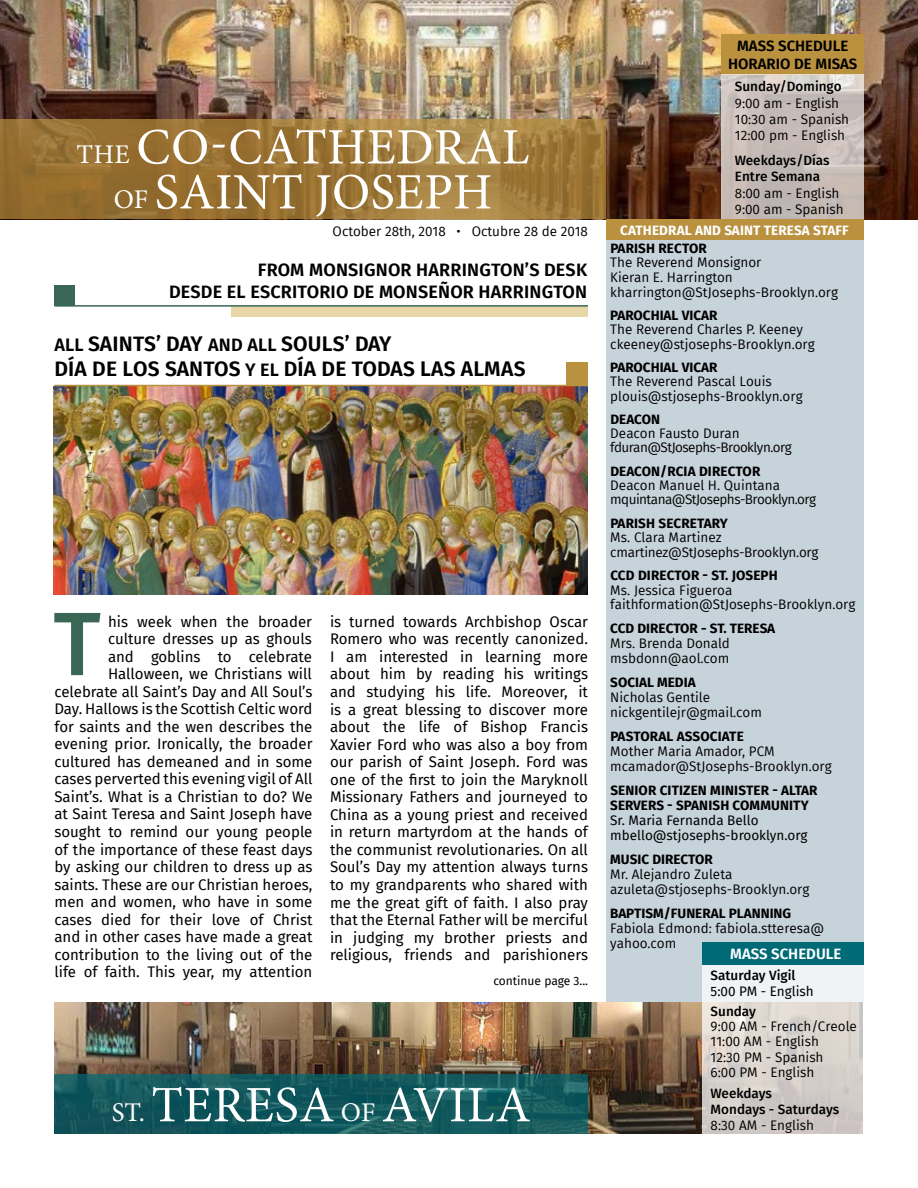
<style>
.page{position:relative;width:918px;height:1188px;background:#fff}
.page>*{position:absolute;margin:0;border:0;box-sizing:border-box;transform-origin:0 0}
.t1{font:500 90px "Fira Sans";color:#396655}
.t2{font:51px/45px "Minion Pro";letter-spacing:.01em;color:#fff;text-align:center}
.t3{font:600 21px/25.2px "Fira Sans";letter-spacing:.01em;color:#000}
.t4{font:600 18px/21.6px "Fira Sans";letter-spacing:.01em;color:#000;text-align:right}
.t5{font:15px/17.5px "Fira Sans";color:#000;text-align:justify}
.t6{font:600 15px/18px "Fira Sans";color:#000;text-align:center}
.t7{font:600 15px "Fira Sans";color:#fff}
.t8{font:13.5px/15px "Fira Sans";color:#000}
.t9{font:700 13.5px/15px "Fira Sans";color:#000}
.t10{font:13.5px/14.2px "Fira Sans";letter-spacing:-.04em;color:#000}
.t11{font:500 13.5px/16.2px "Fira Sans";color:#000}
.t12{font:13.5px/15px "Fira Sans";color:#000}
.t13{font:13.5px/14.5px "Fira Sans";letter-spacing:-.02em;color:#000}
.t14{font:700 13.5px "Fira Sans";letter-spacing:.01em;color:#fff}
.t15{font:12px "Fira Sans";color:#000}
.s1{font-size:27px}
.s2{font-size:18px}
</style>
<div class="page">
<img style="left:53px;top:387px;width:535px;height:208px">
<img style="left:0;top:0;width:918px;height:219px">
<div style="left:606px;top:238px;width:258px;height:764px;background:#c7d3db"></div>
<svg style="left:0;top:120px;width:606px;height:99px;background:#9d7738"></svg>
<div style="left:606px;top:219px;width:258px;height:20px;background:#b9913f"></div>
<div style="left:721px;top:34px;width:143px;height:40px;background:#b9913f"></div>
<svg style="left:721px;top:74px;width:143px;height:145px;background:#c8beba"></svg>
<div style="left:566px;top:362px;width:22px;height:23px;background:#b9913f"></div>
<hr style="left:54px;top:385px;width:534px;height:1px;background:#b9913f">
<img style="left:54px;top:1002px;width:648px;height:132px">
<svg style="left:54px;top:1075px;width:534px;height:59px;background:#14595e"></svg>
<svg style="left:702px;top:964px;width:162px;height:170px;background:#dbd8d4"></svg>
<div style="left:702px;top:942px;width:162px;height:22px;background:#006b77"></div>
<div style="left:231px;top:307px;width:357px;height:10px;background:#e8d7a6"></div>
<hr style="left:55px;top:305px;width:533px;height:2px;background:#396655">
<div style="left:55px;top:285px;width:20px;height:21px;background:#396655"></div>
<h2 class="t2" style="left:77px;top:125px;width:454px"><span class="s1">THE</span> CO-CATHEDRAL<br><span class="s1">OF</span> SAINT JOSEPH</h2>
<p class="t8" style="left:333px;top:224px;width:257px">October 28th, 2018 • Octubre 28 de 2018</p>
<p class="t4" style="left:169px;top:258px;width:420px">FROM MONSIGNOR HARRINGTON’S DESK<br>DESDE EL ESCRITORIO DE MONSEÑOR HARRINGTON</p>
<h3 class="t3" style="left:54px;top:330px;width:473px"><span class="s2">ALL</span> SAINTS’ DAY <span class="s2">AND ALL</span> SOULS’ DAY<br>DÍA DE LOS SANTOS <span class="s2">Y EL</span> DÍA DE TODAS LAS ALMAS</h3>
<h1 class="t1" style="left:53px;top:571px;width:49px">T</h1>
<p class="t5" style="left:108px;top:612px;width:206px">his week when the broader culture dresses up as ghouls and goblins to celebrate Halloween, we Christians will</p>
<p class="t5" style="left:54px;top:682px;width:260px">celebrate all Saint’s Day and All Soul’s Day. Hallows is the Scottish Celtic word for saints and the wen describes the evening prior. Ironically, the broader cultured has demeaned and in some cases perverted this evening vigil of All Saint’s. What is a Christian to do? We at Saint Teresa and Saint Joseph have sought to remind our young people of the importance of these feast days by asking our children to dress up as saints. These are our Christian heroes, men and women, who have in some cases died for their love of Christ and in other cases have made a great contribution to the living out of the life of faith. This year, my attention</p>
<p class="t5" style="left:330px;top:612px;width:260px">is turned towards Archbishop Oscar Romero who was recently canonized.<br>I am interested in learning more about him by reading his writings and studying his life. Moreover, it is a great blessing to discover more about the life of Bishop Francis Xavier Ford who was also a boy from our parish of Saint Joseph. Ford was one of the first to join the Maryknoll Missionary Fathers and journeyed to China as a young priest and received in return martyrdom at the hands of the communist revolutionaries. On all Soul’s Day my attention always turns to my grandparents who shared with me the great gift of faith. I also pray that the Eternal Father will be merciful in judging my brother priests and religious, friends and parishioners</p>
<p class="t15" style="left:493px;top:972px;width:96px">continue page 3...</p>
<h2 class="t2" style="left:112px;top:1083px;width:420px"><span class="s1">ST.</span> TERESA <span class="s1">OF</span> AVILA</h2>
<p class="t6" style="left:728px;top:36px;width:131px">MASS SCHEDULE<br>HORARIO DE MISAS</p>
<p class="t11" style="left:735px;top:78px;width:108px">Sunday/Domingo</p>
<p class="t8" style="left:735px;top:94px;width:116px;line-height:16.2px">9:00 am - English<br>10:30 am - Spanish<br>12:00 pm - English</p>
<p class="t11" style="left:735px;top:152px;width:96px">Weekdays/Días<br>Entre Semana</p>
<p class="t8" style="left:735px;top:184px;width:110px;line-height:16.2px">8:00 am - English<br>9:00 am - Spanish</p>
<p class="t14" style="left:620px;top:219px;width:230px">CATHEDRAL AND SAINT TERESA STAFF</p>
<p class="t9" style="left:610px;top:240px;width:98px">PARISH RECTOR</p>
<p class="t8" style="left:610px;top:255px;width:229px;line-height:14.5px">The Reverend Monsignor<br>Kieran E. Harrington kharrington@StJosephs-Brooklyn.org</p>
<p class="t9" style="left:610px;top:307px;width:109px">PAROCHIAL VICAR</p>
<p class="t8" style="left:610px;top:322px;width:206px;line-height:14.5px">The Reverend Charles P. Keeney ckeeney@stjosephs-Brooklyn.org</p>
<p class="t9" style="left:610px;top:359px;width:109px">PAROCHIAL VICAR</p>
<p class="t8" style="left:610px;top:374px;width:194px;line-height:14.2px">The Reverend Pascal Louis plouis@stjosephs-Brooklyn.org</p>
<p class="t9" style="left:610px;top:411px;width:51px">DEACON</p>
<p class="t10" style="left:610px;top:426px;width:183px">Deacon Fausto Duran fduran@StJosephs-Brooklyn.org</p>
<p class="t9" style="left:610px;top:463px;width:152px">DEACON/RCIA DIRECTOR</p>
<p class="t10" style="left:610px;top:478px;width:207px">Deacon Manuel H. Quintana mquintana@StJosephs-Brooklyn.org</p>
<p class="t9" style="left:610px;top:515px;width:119px">PARISH SECRETARY</p>
<p class="t13" style="left:610px;top:530px;width:210px">Ms. Clara Martinez cmartinez@StJosephs-Brooklyn.org</p>
<p class="t9" style="left:610px;top:567px;width:169px">CCD DIRECTOR - ST. JOSEPH</p>
<p class="t8" style="left:610px;top:583px;width:247px;line-height:14.5px">Ms. Jessica Figueroa faithformation@StJosephs-Brooklyn.org</p>
<p class="t9" style="left:610px;top:620px;width:166px">CCD DIRECTOR - ST. TERESA</p>
<p class="t8" style="left:610px;top:636px;width:121px">Mrs. Brenda Donald msbdonn@aol.com</p>
<p class="t9" style="left:610px;top:674px;width:87px">SOCIAL MEDIA</p>
<p class="t8" style="left:610px;top:690px;width:153px">Nicholas Gentile nickgentilejr@gmail.com</p>
<p class="t9" style="left:610px;top:728px;width:135px">PASTORAL ASSOCIATE</p>
<p class="t8" style="left:610px;top:744px;width:223px">Mother Maria Amador, PCM mcamador@StJosephs-Brooklyn.org</p>
<p class="t9" style="left:610px;top:782px;width:209px">SENIOR CITIZEN MINISTER - ALTAR<br>SERVERS - SPANISH COMMUNITY</p>
<p class="t12" style="left:610px;top:813px;width:199px">Sr. Maria Fernanda Bello mbello@stjosephs-brooklyn.org</p>
<p class="t9" style="left:610px;top:851px;width:104px">MUSIC DIRECTOR</p>
<p class="t8" style="left:610px;top:867px;width:201px">Mr. Alejandro Zuleta azuleta@stjosephs-Brooklyn.org</p>
<p class="t9" style="left:610px;top:905px;width:183px">BAPTISM/FUNERAL PLANNING</p>
<p class="t8" style="left:610px;top:921px;width:215px">Fabiola Edmond: fabiola.stteresa@ yahoo.com</p>
<p class="t7" style="left:730px;top:942px;width:113px">MASS SCHEDULE</p>
<p class="t11" style="left:711px;top:966px;width:86px">Saturday Vigil</p>
<p class="t12" style="left:711px;top:983px;width:105px">5:00 PM - English</p>
<p class="t11" style="left:711px;top:1002px;width:47px">Sunday</p>
<p class="t8" style="left:711px;top:1018px;width:148px">9:00 AM - French/Creole<br>11:00 AM - English<br>12:30 PM - Spanish<br>6:00 PM - English</p>
<p class="t11" style="left:711px;top:1084px;width:130px">Weekdays<br>Mondays - Saturdays</p>
<p class="t8" style="left:711px;top:1118px;width:105px">8:30 AM - English</p>
</div>
